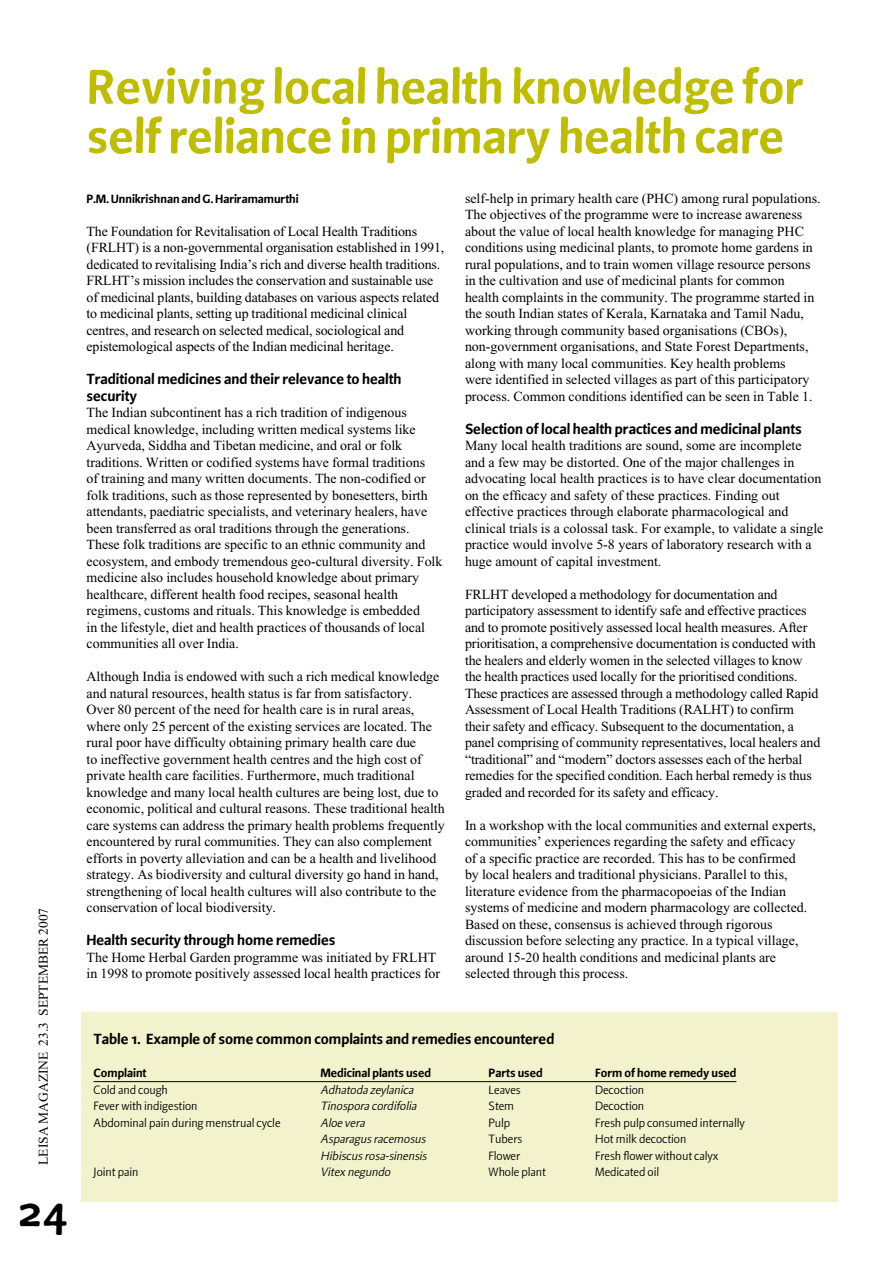
<style>
.page{position:relative;width:893px;height:1263px;background:#fff}
.page>*{position:absolute;margin:0;border:0;box-sizing:border-box;transform-origin:0 0}
.t1{font:54px/49.5px "Beo Sans Bold R11";color:#bebd00}
.t2{font:48px "Beo Sans Bold R11";color:#000}
.t3{font:16.5px/16.5px "Beo Sans Bold R11";color:#000}
.t4{font:13.95px/16.5px "Times New Roman";color:#000}
.t5{font:13.5px "Beo Sans R11";color:#000}
.t6{font:italic 13.5px "Beo Sans R11";color:#000}
.t7{font:13.5px "Beo Sans Bold R11";color:#000}
.t8{font:13.5px "Times New Roman";color:#000}
</style>
<div class="page">
<div style="left:81px;top:1013px;width:756px;height:189px;background:#f2f2cc"></div>
<hr style="left:94px;top:1081px;width:642px;height:1px;background:#000">
<p class="t8" style="left:36px;top:1165px;width:259px;rotate:-90deg">LEISA Magazine 23.3 september 2007</p>
<h2 class="t2" style="left:17px;top:1187px;width:54px">24</h2>
<h1 class="t1" style="left:87px;top:63px;width:718px">Reviving local health knowledge for self reliance in primary health care</h1>
<p class="t7" style="left:87px;top:192px;width:214px">P.M. Unnikrishnan and G. Hariramamurthi</p>
<p class="t4" style="left:87px;top:223px;width:359px">The Foundation for Revitalisation of Local Health Traditions (FRLHT) is a non-governmental organisation established in 1991, dedicated to revitalising India’s rich and diverse health traditions.<br>FRLHT’s mission includes the conservation and sustainable use of medicinal plants, building databases on various aspects related to medicinal plants, setting up traditional medicinal clinical centres, and research on selected medical, sociological and epistemological aspects of the Indian medicinal heritage.</p>
<p class="t3" style="left:87px;top:371px;width:317px">Traditional medicines and their relevance to health security</p>
<p class="t4" style="left:87px;top:404px;width:357px">The Indian subcontinent has a rich tradition of indigenous medical knowledge, including written medical systems like Ayurveda, Siddha and Tibetan medicine, and oral or folk traditions. Written or codified systems have formal traditions<br>of training and many written documents. The non-codified or folk traditions, such as those represented by bonesetters, birth attendants, paediatric specialists, and veterinary healers, have been transferred as oral traditions through the generations.<br>These folk traditions are specific to an ethnic community and ecosystem, and embody tremendous geo-cultural diversity. Folk medicine also includes household knowledge about primary healthcare, different health food recipes, seasonal health regimens, customs and rituals. This knowledge is embedded<br>in the lifestyle, diet and health practices of thousands of local communities all over India.</p>
<p class="t4" style="left:87px;top:668px;width:360px">Although India is endowed with such a rich medical knowledge and natural resources, health status is far from satisfactory.<br>Over 80 percent of the need for health care is in rural areas, where only 25 percent of the existing services are located. The rural poor have difficulty obtaining primary health care due<br>to ineffective government health centres and the high cost of private health care facilities. Furthermore, much traditional knowledge and many local health cultures are being lost, due to economic, political and cultural reasons. These traditional health care systems can address the primary health problems frequently encountered by rural communities. They can also complement efforts in poverty alleviation and can be a health and livelihood strategy. As biodiversity and cultural diversity go hand in hand, strengthening of local health cultures will also contribute to the conservation of local biodiversity.</p>
<p class="t3" style="left:87px;top:932px;width:251px">Health security through home remedies</p>
<p class="t4" style="left:87px;top:949px;width:355px">The Home Herbal Garden programme was initiated by FRLHT in 1998 to promote positively assessed local health practices for</p>
<p class="t4" style="left:465px;top:190px;width:357px">self-help in primary health care (PHC) among rural populations.<br>The objectives of the programme were to increase awareness about the value of local health knowledge for managing PHC conditions using medicinal plants, to promote home gardens in rural populations, and to train women village resource persons in the cultivation and use of medicinal plants for common health complaints in the community. The programme started in the south Indian states of Kerala, Karnataka and Tamil Nadu, working through community based organisations (CBOs), non-government organisations, and State Forest Departments, along with many local communities. Key health problems<br>were identified in selected villages as part of this participatory process. Common conditions identified can be seen in Table 1.</p>
<p class="t3" style="left:465px;top:420px;width:338px">Selection of local health practices and medicinal plants</p>
<p class="t4" style="left:465px;top:437px;width:360px">Many local health traditions are sound, some are incomplete and a few may be distorted. One of the major challenges in advocating local health practices is to have clear documentation on the efficacy and safety of these practices. Finding out effective practices through elaborate pharmacological and clinical trials is a colossal task. For example, to validate a single practice would involve 5-8 years of laboratory research with a huge amount of capital investment.</p>
<p class="t4" style="left:465px;top:586px;width:357px">FRLHT developed a methodology for documentation and participatory assessment to identify safe and effective practices and to promote positively assessed local health measures. After prioritisation, a comprehensive documentation is conducted with the healers and elderly women in the selected villages to know the health practices used locally for the prioritised conditions.<br>These practices are assessed through a methodology called Rapid Assessment of Local Health Traditions (RALHT) to confirm their safety and efficacy. Subsequent to the documentation, a panel comprising of community representatives, local healers and “traditional” and “modern” doctors assesses each of the herbal remedies for the specified condition. Each herbal remedy is thus graded and recorded for its safety and efficacy.</p>
<p class="t4" style="left:465px;top:817px;width:352px">In a workshop with the local communities and external experts, communities’ experiences regarding the safety and efficacy<br>of a specific practice are recorded. This has to be confirmed<br>by local healers and traditional physicians. Parallel to this, literature evidence from the pharmacopoeias of the Indian systems of medicine and modern pharmacology are collected.<br>Based on these, consensus is achieved through rigorous discussion before selecting any practice. In a typical village, around 15-20 health conditions and medicinal plants are selected through this process.</p>
<p class="t3" style="left:94px;top:1031px;width:462px">Table 1. Example of some common complaints and remedies encountered</p>
<p class="t7" style="left:94px;top:1066px;width:54px">Complaint</p>
<p class="t7" style="left:321px;top:1066px;width:112px">Medicinal plants used</p>
<p class="t7" style="left:489px;top:1066px;width:55px">Parts used</p>
<p class="t7" style="left:595px;top:1066px;width:143px">Form of home remedy used</p>
<p class="t5" style="left:94px;top:1083px;width:76px">Cold and cough</p>
<p class="t6" style="left:321px;top:1083px;width:97px">Adhatoda zeylanica</p>
<p class="t5" style="left:489px;top:1083px;width:34px">Leaves</p>
<p class="t5" style="left:595px;top:1083px;width:51px">Decoction</p>
<p class="t5" style="left:94px;top:1099px;width:105px">Fever with indigestion</p>
<p class="t6" style="left:321px;top:1099px;width:100px">Tinospora cordifolia</p>
<p class="t5" style="left:489px;top:1099px;width:27px">Stem</p>
<p class="t5" style="left:595px;top:1099px;width:51px">Decoction</p>
<p class="t5" style="left:94px;top:1116px;width:188px">Abdominal pain during menstrual cycle</p>
<p class="t6" style="left:321px;top:1116px;width:48px">Aloe vera</p>
<p class="t5" style="left:489px;top:1116px;width:23px">Pulp</p>
<p class="t5" style="left:595px;top:1116px;width:151px">Fresh pulp consumed internally</p>
<p class="t6" style="left:321px;top:1132px;width:109px">Asparagus racemosus</p>
<p class="t5" style="left:489px;top:1132px;width:35px">Tubers</p>
<p class="t5" style="left:595px;top:1132px;width:93px">Hot milk decoction</p>
<p class="t6" style="left:321px;top:1149px;width:110px">Hibiscus rosa-sinensis</p>
<p class="t5" style="left:489px;top:1149px;width:33px">Flower</p>
<p class="t5" style="left:595px;top:1149px;width:125px">Fresh flower without calyx</p>
<p class="t5" style="left:94px;top:1165px;width:46px">Joint pain</p>
<p class="t6" style="left:321px;top:1165px;width:74px">Vitex negundo</p>
<p class="t5" style="left:489px;top:1165px;width:59px">Whole plant</p>
<p class="t5" style="left:595px;top:1165px;width:66px">Medicated oil</p>
</div>
